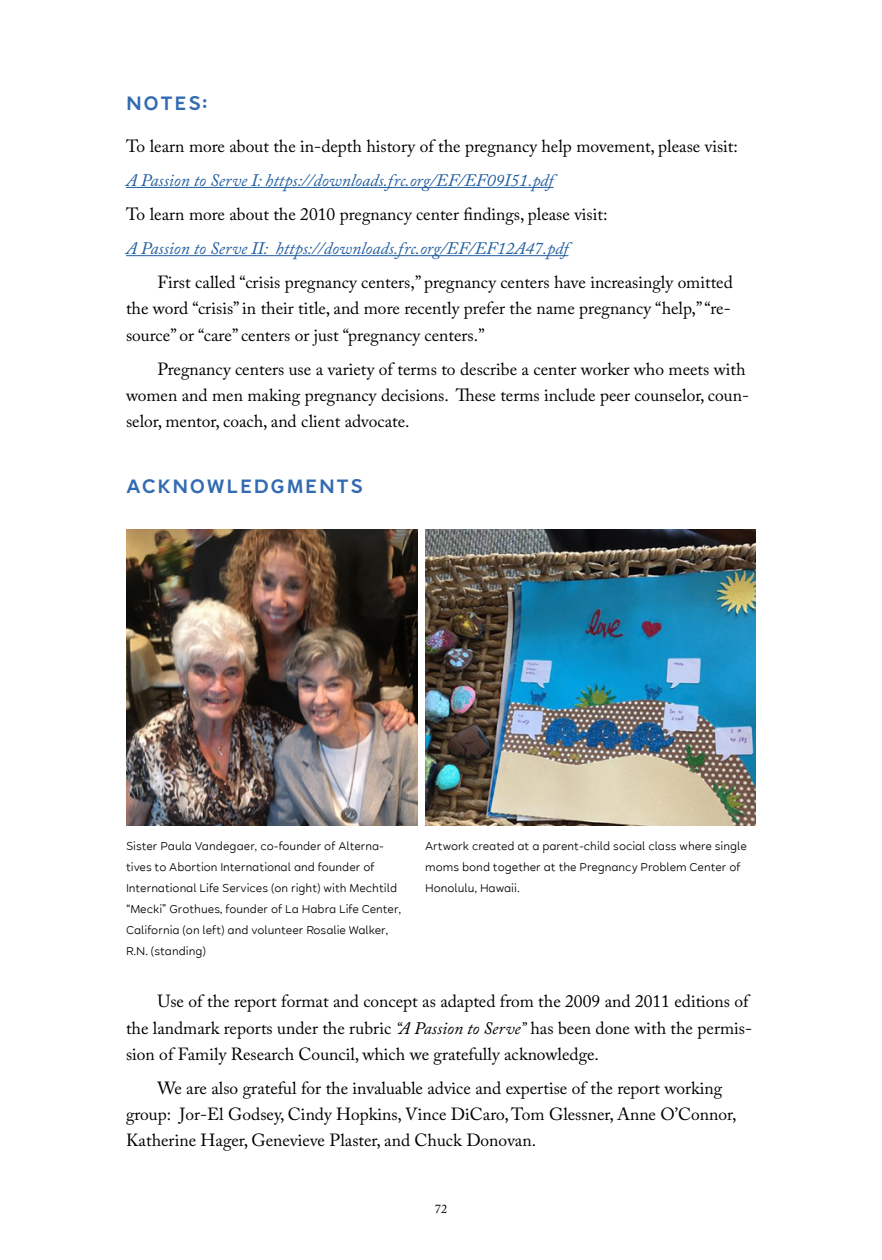
<style>
.page{position:relative;width:882px;height:1260px;background:#fff}
.page>*{position:absolute;margin:0;border:0;box-sizing:border-box;transform-origin:0 0}
.t1{font:600 21px "Halcyon";letter-spacing:.08em;color:#336bb2}
.t2{font:17.5px/26.2px "Adobe Caslon Pro";color:#000}
.t3{font:italic 17.5px "Adobe Caslon Pro";color:#215e9e}
.t4{font:12.25px/21px "Halcyon";color:#000}
.t5{font:12.25px "Adobe Caslon Pro";color:#000}
.s1{font-style:italic}
</style>
<div class="page">
<hr style="left:126px;top:187px;width:428px;height:1px;background:#215e9e">
<hr style="left:126px;top:255px;width:442px;height:1px;background:#215e9e">
<img style="left:126px;top:529px;width:291px;height:296px">
<img style="left:425px;top:529px;width:331px;height:296px">
<p class="t1" style="left:126px;top:87px;width:83px">NOTES:</p>
<p class="t2" style="left:126px;top:132px;width:614px">To learn more about the in-depth history of the pregnancy help movement, please visit:</p>
<p class="t3" style="left:126px;top:169px;width:429px">A Passion to Serve I: https://downloads.frc.org/EF/EF09I51.pdf</p>
<p class="t2" style="left:126px;top:201px;width:483px">To learn more about the 2010 pregnancy center findings, please visit:</p>
<p class="t3" style="left:126px;top:238px;width:444px">A Passion to Serve II: https://downloads.frc.org/EF/EF12A47.pdf</p>
<p class="t2" style="left:126px;top:269px;width:608px;text-align:justify;text-indent:32px">First called “crisis pregnancy centers,” pregnancy centers have increasingly omitted the word “crisis” in their title, and more recently prefer the name pregnancy “help,” “re&shy;source” or “care” centers or just “pregnancy centers.”</p>
<p class="t2" style="left:126px;top:356px;width:625px;text-indent:32px">Pregnancy centers use a variety of terms to describe a center worker who meets with women and men making pregnancy decisions. These terms include peer counselor, coun&shy;selor, mentor, coach, and client advocate.</p>
<p class="t1" style="left:126px;top:470px;width:239px">ACKNOWLEDGMENTS</p>
<p class="t4" style="left:126px;top:836px;width:277px">Sister Paula Vandegaer, co-founder of Alterna&shy;tives to Abortion International and founder of International Life Services (on right) with Mechtild “Mecki” Grothues, founder of La Habra Life Center, California (on left) and volunteer Rosalie Walker, R.N. (standing)</p>
<p class="t4" style="left:425px;top:836px;width:323px">Artwork created at a parent-child social class where single moms bond together at the Pregnancy Problem Center of<br>Honolulu, Hawaii.</p>
<p class="t2" style="left:126px;top:988px;width:628px;text-indent:32px">Use of the report format and concept as adapted from the 2009 and 2011 editions of the landmark reports under the rubric <span class="s1">“A Passion to Serve”</span> has been done with the permis&shy;sion of Family Research Council, which we gratefully acknowledge.</p>
<p class="t2" style="left:126px;top:1075px;width:612px;text-indent:32px">We are also grateful for the invaluable advice and expertise of the report working group: Jor-El Godsey, Cindy Hopkins, Vince DiCaro, Tom Glessner, Anne O’Connor,<br>Katherine Hager, Genevieve Plaster, and Chuck Donovan.</p>
<p class="t5" style="left:435px;top:1201px;width:14px">72</p>
</div>
